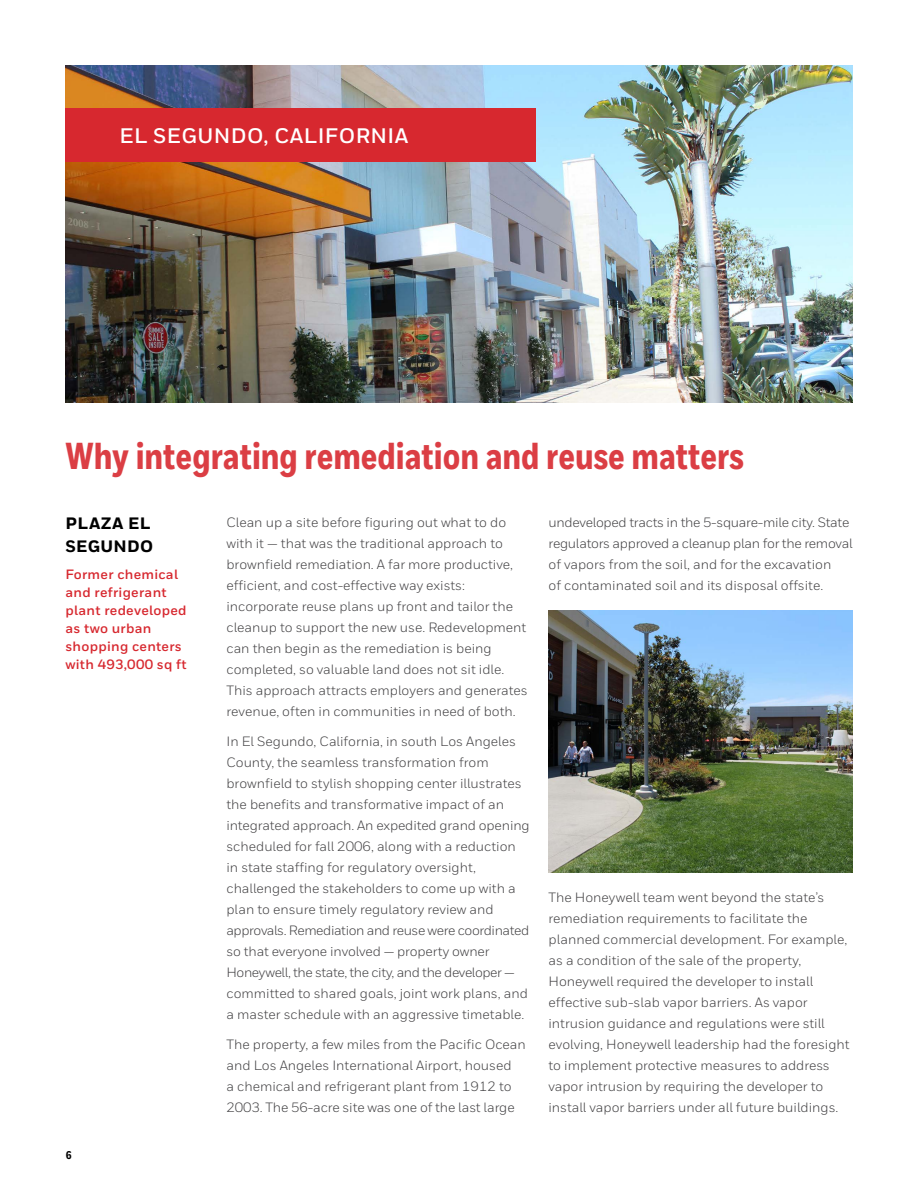
<style>
.page{position:relative;width:918px;height:1188px;background:#fff}
.page>*{position:absolute;margin:0;border:0;box-sizing:border-box;transform-origin:0 0}
.Body_Copy{font:800 37.5px "Honeywell Cond";color:#db3e44}
.Body_Copy-2{font:700 21px "Honeywell Sans";letter-spacing:.02em;color:#fff}
.Sidebar_Head{font:800 16.5px/22.5px "Honeywell Sans";letter-spacing:.02em;color:#000}
.Body_Copy-3{font:13.5px/21px "Honeywell Sans";color:#414042}
.Body_Copy-4{font:13.5px/21px "Honeywell Sans";letter-spacing:-.02em;color:#414042}
.Sidebar{font:700 13.5px/18px "Honeywell Sans";letter-spacing:.02em;color:#d7282f}
.MASTER__Header_Foote{font:800 11.25px "Honeywell Cond";color:#000}
</style>
<div class="page">
<img style="left:65px;top:65px;width:788px;height:338px">
<img style="left:549px;top:611px;width:304px;height:261px">
<div style="left:65px;top:108px;width:471px;height:54px;background:#d7282f"></div>
<p class="Body_Copy-2" style="left:119px;top:123px;width:290px">EL SEGUNDO, CALIFORNIA</p>
<p class="Body_Copy" style="left:65px;top:433px;width:680px">Why integrating remediation and reuse matters</p>
<p class="Sidebar_Head" style="left:65px;top:513px;width:89px">PLAZA EL<br>SEGUNDO</p>
<p class="Sidebar" style="left:65px;top:565px;width:123px">Former chemical and refrigerant plant redeveloped as two urban shopping centers with 493,000 sq ft</p>
<p class="MASTER__Header_Foote" style="left:66px;top:1148px;width:8px">6</p>
<p class="Body_Copy-3" style="left:226px;top:512px;width:303px">Clean up a site before figuring out what to do with it — that was the traditional approach to brownfield remediation. A far more productive, efficient, and cost-effective way exists: incorporate reuse plans up front and tailor the cleanup to support the new use. Redevelopment can then begin as the remediation is being completed, so valuable land does not sit idle.<br>This approach attracts employers and generates revenue, often in communities in need of both.</p>
<p class="Body_Copy-3" style="left:226px;top:731px;width:305px">In El Segundo, California, in south Los Angeles County, the seamless transformation from brownfield to stylish shopping center illustrates the benefits and transformative impact of an integrated approach. An expedited grand opening scheduled for fall 2006, along with a reduction in state staffing for regulatory oversight, challenged the stakeholders to come up with a plan to ensure timely regulatory review and approvals. Remediation and reuse were coordinated so that everyone involved — property owner Honeywell, the state, the city, and the developer — committed to shared goals, joint work plans, and a master schedule with an aggressive timetable.</p>
<p class="Body_Copy-3" style="left:226px;top:1034px;width:301px">The property, a few miles from the Pacific Ocean and Los Angeles International Airport, housed<br>a chemical and refrigerant plant from 1912 to 2003. The 56-acre site was one of the last large</p>
<p class="Body_Copy-4" style="left:549px;top:512px;width:306px">undeveloped tracts in the 5-square-mile city. State regulators approved a cleanup plan for the removal of vapors from the soil, and for the excavation<br>of contaminated soil and its disposal offsite.</p>
<p class="Body_Copy-3" style="left:549px;top:887px;width:303px">The Honeywell team went beyond the state’s remediation requirements to facilitate the planned commercial development. For example, as a condition of the sale of the property, Honeywell required the developer to install effective sub-slab vapor barriers. As vapor intrusion guidance and regulations were still evolving, Honeywell leadership had the foresight to implement protective measures to address vapor intrusion by requiring the developer to install vapor barriers under all future buildings.</p>
</div>
